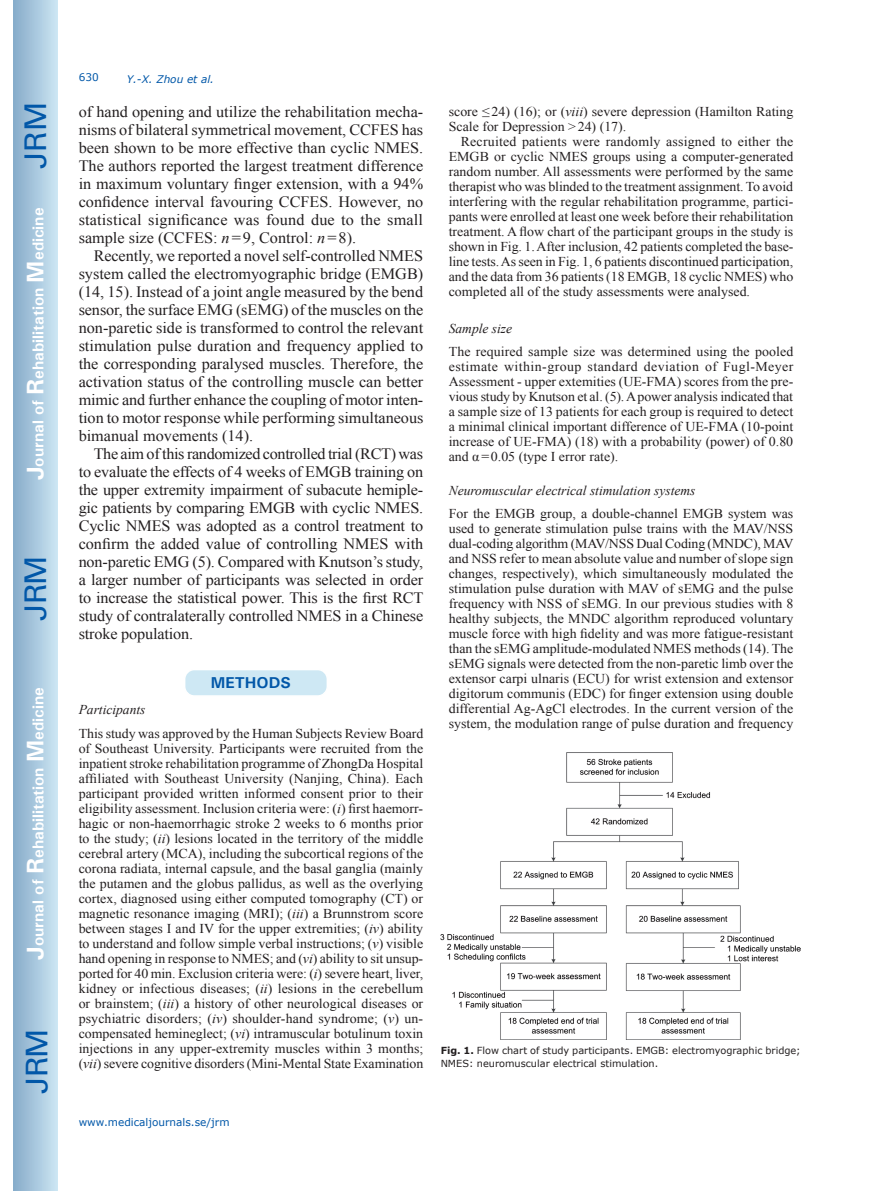
<style>
.page{position:relative;width:872px;height:1191px;background:#fff}
.page>*{position:absolute;margin:0;border:0;box-sizing:border-box;transform-origin:0 0}
.t1{font:30px "Univers";letter-spacing:-.03em;color:#0157a8}
.t2{font:15.75px/18px "Times New Roman";color:#231f20;text-align:justify}
.t3{font:700 15.75px "Univers";color:#fff}
.t4{font:700 15.75px "Univers";color:#0157a8}
.t5{font:13.5px/15px "Times New Roman";color:#231f20;text-align:justify}
.t6{font:italic 13.5px "Times New Roman";color:#231f20}
.t7{font:10.5px "Verdana";color:#0157a8}
.t8{font:italic 10.5px "Verdana";color:#0157a8}
.t9{font:9.75px/13.5px "Verdana";color:#231f20}
.s1{font-size:24px}
.s2{font-style:italic}
.s3{font-weight:700}
</style>
<div class="page">
<div style="left:14px;top:0;width:43px;height:1191px;background:linear-gradient(to right,#88acca,#cbe5f2)"></div>
<div style="left:185px;top:669px;width:142px;height:27px;background:#cee8f4;border-radius:10px"></div>
<div style="left:184px;top:669px;width:144px;height:27px;border:2px solid #fff;border-radius:10px"></div>
<img style="left:441px;top:752px;width:359px;height:287px">
<h1 class="t1" style="left:18px;top:169px;width:68px;rotate:-90deg">JRM</h1>
<p class="t3" style="left:28px;top:480px;width:274px;rotate:-90deg"><span class="s1">J</span>ournal of <span class="s1">R</span>ehabilitation <span class="s1">M</span>edicine</p>
<h1 class="t1" style="left:18px;top:620px;width:67px;rotate:-90deg">JRM</h1>
<p class="t3" style="left:28px;top:959px;width:274px;rotate:-90deg"><span class="s1">J</span>ournal of <span class="s1">R</span>ehabilitation <span class="s1">M</span>edicine</p>
<h1 class="t1" style="left:19px;top:1093px;width:67px;rotate:-90deg">JRM</h1>
<p class="t7" style="left:79px;top:71px;width:22px">630</p>
<p class="t8" style="left:127px;top:72px;width:89px">Y.-X. Zhou et al.</p>
<p class="t2" style="left:79px;top:103px;width:346px">of hand opening and utilize the rehabilitation mecha&shy;nisms of bilateral symmetrical movement, CCFES has been shown to be more effective than cyclic NMES.<br>The authors reported the largest treatment difference in maximum voluntary finger extension, with a 94% confidence interval favouring CCFES. However, no statistical significance was found due to the small sample size (CCFES: <span class="s2">n</span>=9, Control: <span class="s2">n</span>=8).</p>
<p class="t2" style="left:79px;top:247px;width:346px;text-indent:15px">Recently, we reported a novel self-controlled NMES system called the electromyographic bridge (EMGB) (14, 15). Instead of a joint angle measured by the bend sensor, the surface EMG (sEMG) of the muscles on the non-paretic side is transformed to control the relevant stimulation pulse duration and frequency applied to the corresponding paralysed muscles. Therefore, the activation status of the controlling muscle can better mimic and further enhance the coupling of motor inten&shy;tion to motor response while performing simultaneous bimanual movements (14).</p>
<p class="t2" style="left:79px;top:445px;width:346px;text-indent:15px">The aim of this randomized controlled trial (RCT) was to evaluate the effects of 4 weeks of EMGB training on the upper extremity impairment of subacute hemiple&shy;gic patients by comparing EMGB with cyclic NMES.<br>Cyclic NMES was adopted as a control treatment to confirm the added value of controlling NMES with non-paretic EMG (5). Compared with Knutson’s study, a larger number of participants was selected in order to increase the statistical power. This is the first RCT study of contralaterally controlled NMES in a Chinese stroke population.</p>
<p class="t4" style="left:211px;top:673px;width:82px">METHODS</p>
<p class="t6" style="left:79px;top:700px;width:68px">Participants</p>
<p class="t5" style="left:79px;top:725px;width:346px">This study was approved by the Human Subjects Review Board of Southeast University. Participants were recruited from the inpatient stroke rehabilitation programme of ZhongDa Hospital affiliated with Southeast University (Nanjing, China). Each participant provided written informed consent prior to their eligibility assessment. Inclusion criteria were: (<span class="s2">i</span>) first haemorr&shy;hagic or non-haemorrhagic stroke 2 weeks to 6 months prior to the study; (<span class="s2">ii</span>) lesions located in the territory of the middle cerebral artery (MCA), including the subcortical regions of the corona radiata, internal capsule, and the basal ganglia (mainly the putamen and the globus pallidus, as well as the overlying cortex, diagnosed using either computed tomography (CT) or magnetic resonance imaging (MRI); (<span class="s2">iii</span>) a Brunnstrom score between stages I and IV for the upper extremities; (<span class="s2">iv</span>) ability to understand and follow simple verbal instructions; (<span class="s2">v</span>) visible hand opening in response to NMES; and (<span class="s2">vi</span>) ability to sit unsup&shy;ported for 40 min. Exclusion criteria were: (<span class="s2">i</span>) severe heart, liver, kidney or infectious diseases; (<span class="s2">ii</span>) lesions in the cerebellum or brainstem; (<span class="s2">iii</span>) a history of other neurological diseases or psychiatric disorders; (<span class="s2">iv</span>) shoulder-hand syndrome; (<span class="s2">v</span>) un&shy;compensated hemineglect; (<span class="s2">vi</span>) intramuscular botulinum toxin injections in any upper-extremity muscles within 3 months; (<span class="s2">vii</span>) severe cognitive disorders (Mini-Mental State Examination</p>
<p class="t5" style="left:449px;top:103px;width:346px">score ≤24) (16); or (<span class="s2">viii</span>) severe depression (Hamilton Rating<br>Scale for Depression &gt;24) (17).</p>
<p class="t5" style="left:449px;top:133px;width:346px;text-indent:12px">Recruited patients were randomly assigned to either the EMGB or cyclic NMES groups using a computer-generated random number. All assessments were performed by the same therapist who was blinded to the treatment assignment. To avoid interfering with the regular rehabilitation programme, partici&shy;pants were enrolled at least one week before their rehabilitation treatment. A flow chart of the participant groups in the study is shown in Fig. 1. After inclusion, 42 patients completed the base&shy;line tests. As seen in Fig. 1, 6 patients discontinued participation, and the data from 36 patients (18 EMGB, 18 cyclic NMES) who completed all of the study assessments were analysed.</p>
<p class="t6" style="left:449px;top:319px;width:65px">Sample size</p>
<p class="t5" style="left:449px;top:343px;width:346px">The required sample size was determined using the pooled estimate within-group standard deviation of Fugl-Meyer Assessment - upper extemities (UE-FMA) scores from the pre&shy;vious study by Knutson et al. (5). A power analysis indicated that a sample size of 13 patients for each group is required to detect a minimal clinical important difference of UE-FMA (10-point increase of UE-FMA) (18) with a probability (power) of 0.80 and α=0.05 (type I error rate).</p>
<p class="t6" style="left:449px;top:481px;width:248px">Neuromuscular electrical stimulation systems</p>
<p class="t5" style="left:449px;top:505px;width:346px">For the EMGB group, a double-channel EMGB system was used to generate stimulation pulse trains with the MAV/NSS dual-coding algorithm (MAV/NSS Dual Coding (MNDC), MAV and NSS refer to mean absolute value and number of slope sign changes, respectively), which simultaneously modulated the stimulation pulse duration with MAV of sEMG and the pulse frequency with NSS of sEMG. In our previous studies with 8 healthy subjects, the MNDC algorithm reproduced voluntary muscle force with high fidelity and was more fatigue-resistant than the sEMG amplitude-modulated NMES methods (14). The sEMG signals were detected from the non-paretic limb over the extensor carpi ulnaris (ECU) for wrist extension and extensor digitorum communis (EDC) for finger extension using double differential Ag-AgCl electrodes. In the current version of the system, the modulation range of pulse duration and frequency</p>
<p class="t9" style="left:441px;top:1043px;width:361px"><span class="s3">Fig. 1.</span> Flow chart of study participants. EMGB: electromyographic bridge;<br>NMES: neuromuscular electrical stimulation.</p>
<p class="t7" style="left:79px;top:1115px;width:152px">www.medicaljournals.se/jrm</p>
</div>
